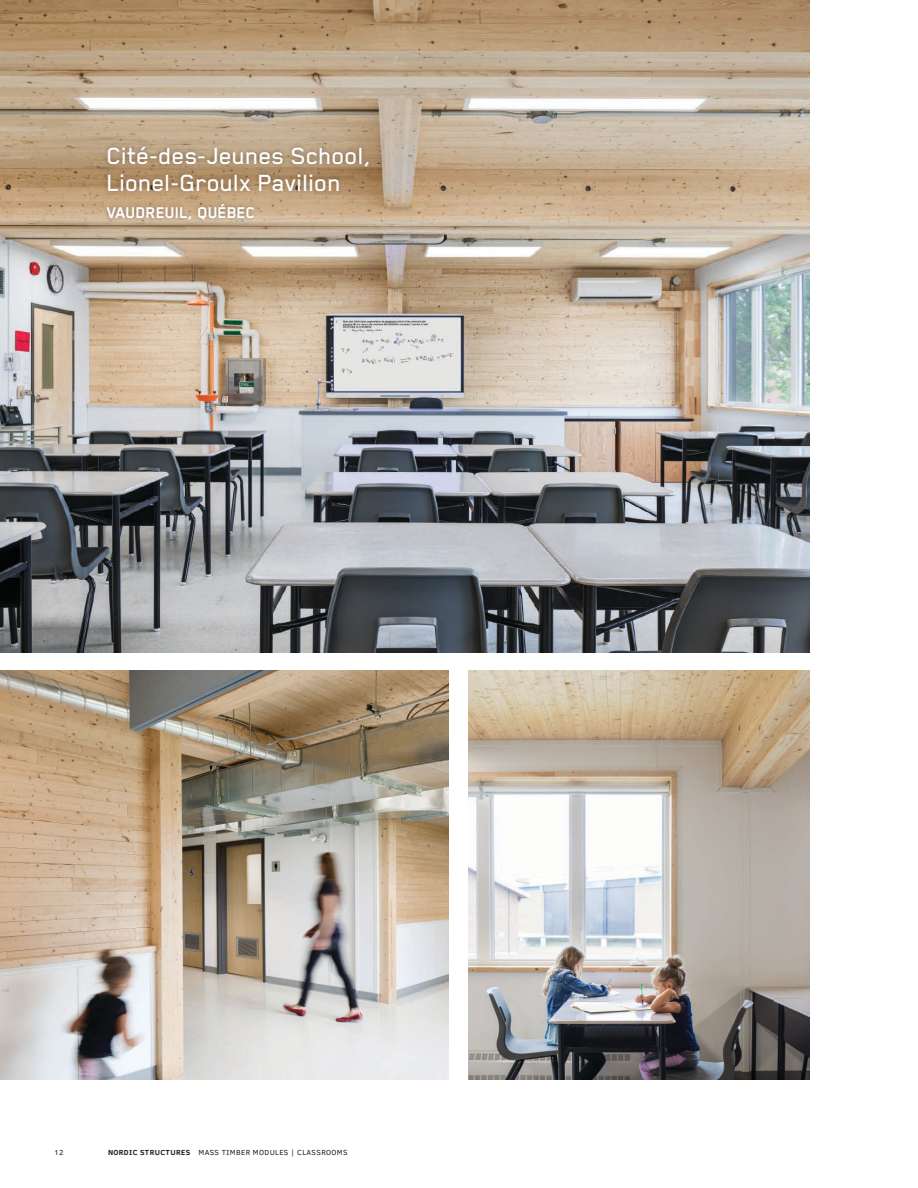
<style>
.page{position:relative;width:918px;height:1188px;background:#fff}
.page>*{position:absolute;margin:0;border:0;box-sizing:border-box;transform-origin:0 0}
.t1{font:500 27px/27px "Blender Pro";color:#fff}
.t2{font:700 18px "Blender Pro";letter-spacing:-.01em;color:#fff}
.t3{font:7.5px "Clear Sans";letter-spacing:.05em;color:#231f20}
.s1{font-weight:700}
</style>
<div class="page">
<img style="left:0;top:0;width:810px;height:652px">
<img style="left:0;top:670px;width:449px;height:410px">
<img style="left:469px;top:670px;width:341px;height:410px">
<div style="left:102px;top:142px;width:271px;height:82px;background:#231f20;opacity:.4"></div>
<h1 class="t1" style="left:107px;top:141px;width:266px">Cité-des-Jeunes School,<br>Lionel-Groulx Pavilion</h1>
<h2 class="t2" style="left:107px;top:203px;width:150px">VAUDREUIL, QUÉBEC</h2>
<p class="t3" style="left:54px;top:1147px;width:11px">12</p>
<p class="t3" style="left:108px;top:1147px;width:241px"><span class="s1">NORDIC STRUCTURES</span> MASS TIMBER MODULES | CLASSROOMS</p>
</div>
